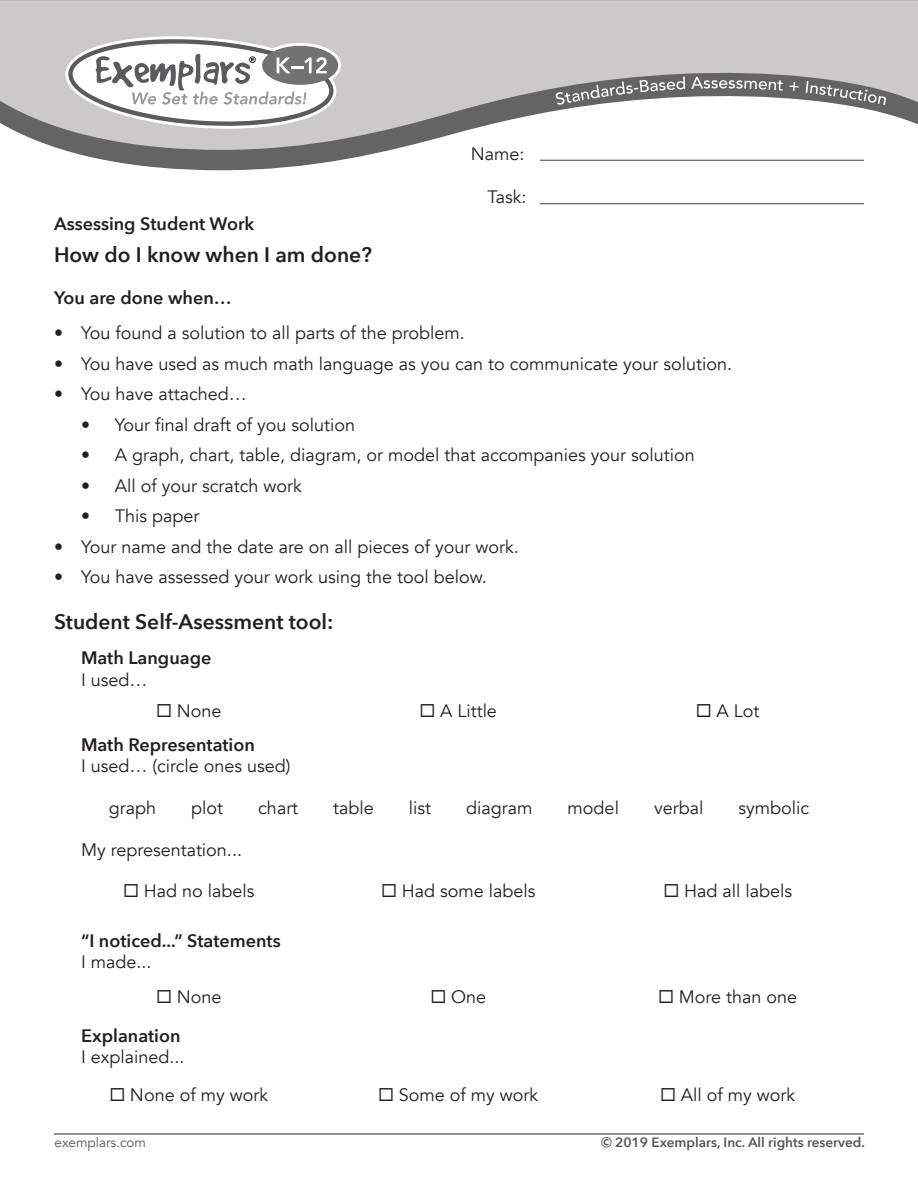
<style>
.page{position:relative;width:918px;height:1188px;background:#fff}
.page>*{position:absolute;margin:0;border:0;box-sizing:border-box;transform-origin:0 0}
.t1{font:600 21px "Avenir Next";color:#231f20}
.t2{font:18px "Avenir";color:#231f20}
.t3{font:600 18px "Avenir Next";color:#231f20}
.t4{font:600 13.5px "Avenir Next";color:#545557}
.t5{font:13.5px "Avenir";color:#545557}
</style>
<div class="page">
<hr style="left:540px;top:203px;width:324px;height:1px;background:#3e3e3f">
<hr style="left:54px;top:1134px;width:810px;height:1px;background:#231f20">
<svg style="left:64px;top:150px;width:800px;height:20px"></svg>
<svg style="left:0;top:0;width:918px;height:150px;fill:#cbc9c9"></svg>
<svg style="left:65px;top:35px;width:276px;height:94px"></svg>
<svg style="left:556px;top:76px;width:129px;height:29px"></svg>
<svg style="left:691px;top:77px;width:92px;height:14px"></svg>
<svg style="left:789px;top:82px;width:10px;height:9px"></svg>
<svg style="left:806px;top:81px;width:80px;height:24px"></svg>
<p class="t2" style="left:471px;top:143px;width:55px">Name:</p>
<p class="t2" style="left:487px;top:186px;width:41px">Task:</p>
<p class="t3" style="left:54px;top:209px;width:202px">Assessing Student Work</p>
<p class="t1" style="left:54px;top:237px;width:320px">How do I know when I am done?</p>
<p class="t3" style="left:54px;top:282px;width:179px">You are done when…</p>
<p class="t2" style="left:54px;top:322px;width:412px">• You found a solution to all parts of the problem.</p>
<p class="t2" style="left:54px;top:353px;width:680px">• You have used as much math language as you can to communicate your solution.</p>
<p class="t2" style="left:54px;top:383px;width:194px">• You have attached…</p>
<p class="t2" style="left:81px;top:414px;width:276px">• Your final draft of you solution</p>
<p class="t2" style="left:81px;top:444px;width:615px">• A graph, chart, table, diagram, or model that accompanies your solution</p>
<p class="t2" style="left:81px;top:475px;width:222px">• All of your scratch work</p>
<p class="t2" style="left:81px;top:505px;width:120px">• This paper</p>
<p class="t2" style="left:54px;top:536px;width:466px">• Your name and the date are on all pieces of your work.</p>
<p class="t2" style="left:54px;top:566px;width:434px">• You have assessed your work using the tool below.</p>
<p class="t1" style="left:54px;top:603px;width:281px">Student Self-Asessment tool:</p>
<p class="t3" style="left:81px;top:642px;width:132px">Math Language</p>
<p class="t2" style="left:81px;top:669px;width:68px">I used…</p>
<p class="t2" style="left:156px;top:700px;width:67px">◻ None</p>
<p class="t2" style="left:420px;top:700px;width:79px">◻ A Little</p>
<p class="t2" style="left:696px;top:700px;width:65px">◻ A Lot</p>
<p class="t3" style="left:81px;top:729px;width:175px">Math Representation</p>
<p class="t2" style="left:81px;top:755px;width:211px">I used… (circle ones used)</p>
<p class="t2" style="left:109px;top:797px;width:49px">graph</p>
<p class="t2" style="left:191px;top:797px;width:33px">plot</p>
<p class="t2" style="left:258px;top:797px;width:41px">chart</p>
<p class="t2" style="left:333px;top:797px;width:42px">table</p>
<p class="t2" style="left:409px;top:797px;width:24px">list</p>
<p class="t2" style="left:466px;top:797px;width:68px">diagram</p>
<p class="t2" style="left:568px;top:797px;width:53px">model</p>
<p class="t2" style="left:654px;top:797px;width:51px">verbal</p>
<p class="t2" style="left:738px;top:797px;width:72px">symbolic</p>
<p class="t2" style="left:81px;top:839px;width:163px">My representation...</p>
<p class="t2" style="left:123px;top:881px;width:133px">◻ Had no labels</p>
<p class="t2" style="left:381px;top:881px;width:156px">◻ Had some labels</p>
<p class="t2" style="left:663px;top:881px;width:130px">◻ Had all labels</p>
<p class="t3" style="left:81px;top:925px;width:201px">“I noticed...” Statements</p>
<p class="t2" style="left:81px;top:951px;width:72px">I made...</p>
<p class="t2" style="left:156px;top:986px;width:67px">◻ None</p>
<p class="t2" style="left:430px;top:986px;width:57px">◻ One</p>
<p class="t2" style="left:658px;top:986px;width:140px">◻ More than one</p>
<p class="t3" style="left:81px;top:1020px;width:101px">Explanation</p>
<p class="t2" style="left:81px;top:1046px;width:105px">I explained...</p>
<p class="t2" style="left:109px;top:1084px;width:160px">◻ None of my work</p>
<p class="t2" style="left:378px;top:1084px;width:161px">◻ Some of my work</p>
<p class="t2" style="left:660px;top:1084px;width:136px">◻ All of my work</p>
<p class="t5" style="left:55px;top:1134px;width:93px">exemplars.com</p>
<p class="t4" style="left:601px;top:1131px;width:265px">© 2019 Exemplars, Inc. All rights reserved.</p>
</div>
